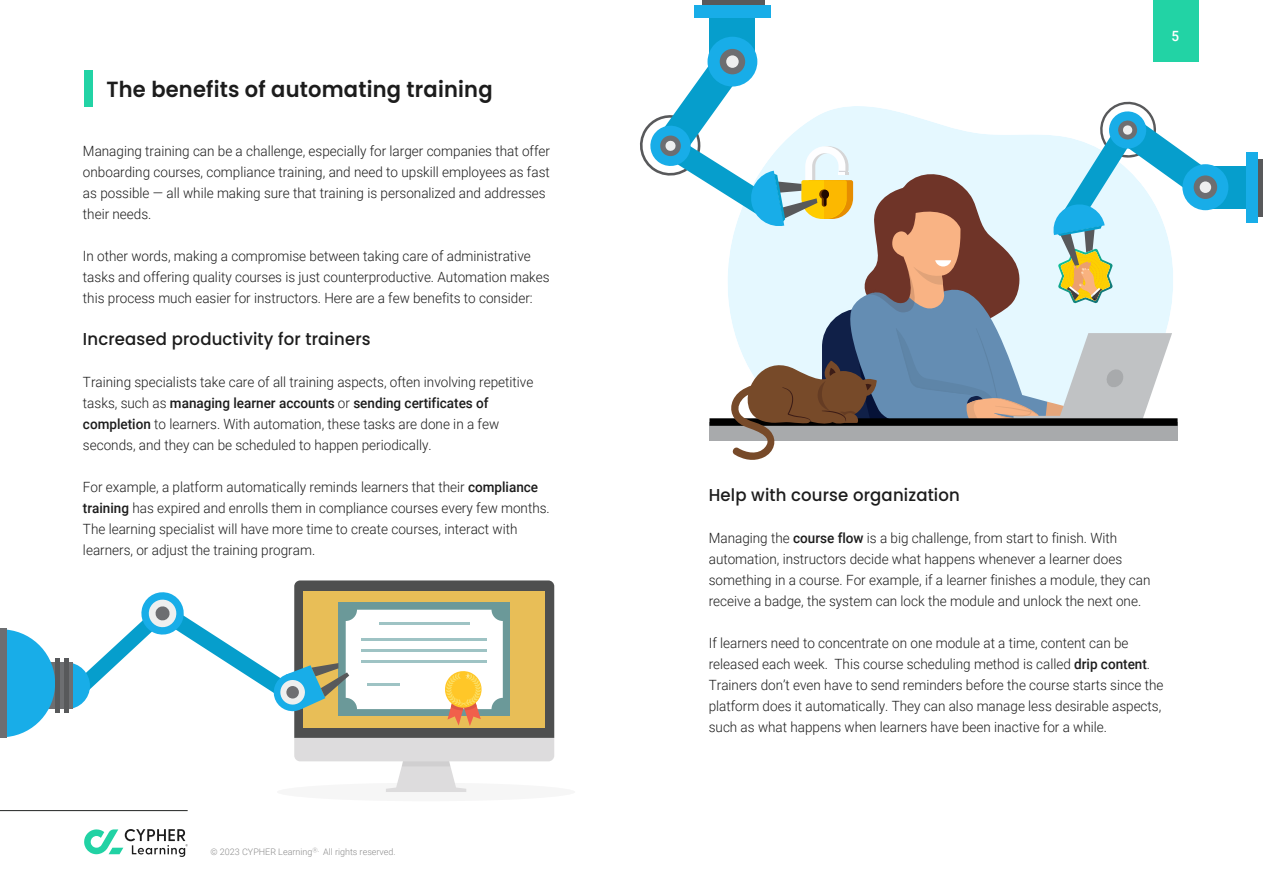
<style>
.page{position:relative;width:1263px;height:893px;background:#fff}
.page>*{position:absolute;margin:0;border:0;box-sizing:border-box;transform-origin:0 0}
.t1{font:600 21.9px "Poppins";letter-spacing:.01em;color:#1c1c1c;scale:.96 1}
.t2{font:500 17.25px "Poppins";letter-spacing:.01em;color:#1c1c1c;scale:.96 1}
.t3{font:300 14.1px/21px "Roboto";color:#1c1c1c;scale:.96 1}
.t4{font:500 14.1px "Roboto";color:#fff;scale:.96 1}
.t5{font:300 9px "Roboto";color:#8c8c8c}
.s1{font-weight:500}
</style>
<div class="page">
<div style="left:277px;top:783px;width:298px;height:18px;background:#f6f6f6;border-radius:50%"></div>
<div style="left:85px;top:71px;width:8px;height:36px;background:#22d3a5"></div>
<div style="left:43px;top:662px;width:47px;height:47px;background:#18ade8;border-radius:50%"></div>
<div style="left:45px;top:662px;width:28px;height:47px;background:#6d6e71"></div>
<svg style="left:81px;top:580px;width:473px;height:212px"></svg>
<svg style="left:6px;top:630px;width:49px;height:107px"></svg>
<div style="left:0;top:629px;width:6px;height:109px;background:#6d6e71"></div>
<hr style="left:64px;top:658px;width:4px;height:55px;background:#58595b">
<div style="left:55px;top:658px;width:5px;height:55px;background:#58595b"></div>
<div style="left:1207px;top:166px;width:41px;height:42px;background:#069ecc"></div>
<div style="left:1182px;top:164px;width:46px;height:46px;background:#18ade8;border-radius:50%"></div>
<svg style="left:1194px;top:175px;width:23px;height:24px"></svg>
<div style="left:1257px;top:160px;width:6px;height:57px;background:#58595b"></div>
<div style="left:1246px;top:152px;width:11px;height:71px;background:#18ade8"></div>
<div style="left:710px;top:15px;width:45px;height:45px;background:#069ecc"></div>
<div style="left:707px;top:37px;width:50px;height:50px;background:#18ade8;border-radius:50%"></div>
<div style="left:720px;top:49px;width:25px;height:25px;background:#6d6e71;border-radius:50%"></div>
<svg style="left:726px;top:55px;width:13px;height:13px"></svg>
<div style="left:703px;top:0;width:62px;height:6px;background:#58595b"></div>
<div style="left:694px;top:6px;width:77px;height:12px;background:#18ade8"></div>
<svg style="left:640px;top:57px;width:570px;height:403px"></svg>
<hr style="left:0;top:810px;width:188px;height:1px;background:#212322">
<div style="left:1153px;top:0;width:45px;height:62px;background:#22d3a5"></div>
<svg style="left:84px;top:829px;width:104px;height:28px"></svg>
<h1 class="t1" style="left:107px;top:76px;width:404px">The benefits of automating training</h1>
<p class="t4" style="left:1171px;top:26px;width:9px">5</p>
<p class="t3" style="left:83px;top:140px;width:488px">Managing training can be a challenge, especially for larger companies that offer onboarding courses, compliance training, and need to upskill employees as fast as possible — all while making sure that training is personalized and addresses their needs.</p>
<p class="t3" style="left:83px;top:245px;width:488px">In other words, making a compromise between taking care of administrative tasks and offering quality courses is just counterproductive. Automation makes this process much easier for instructors. Here are a few benefits to consider:</p>
<p class="t2" style="left:83px;top:329px;width:301px">Increased productivity for trainers</p>
<p class="t3" style="left:83px;top:371px;width:471px">Training specialists take care of all training aspects, often involving repetitive tasks, such as <span class="s1">managing learner accounts</span> or <span class="s1">sending certificates of completion</span> to learners. With automation, these tasks are done in a few seconds, and they can be scheduled to happen periodically.</p>
<p class="t3" style="left:83px;top:476px;width:488px">For example, a platform automatically reminds learners that their <span class="s1">compliance training</span> has expired and enrolls them in compliance courses every few months.<br>The learning specialist will have more time to create courses, interact with learners, or adjust the training program.</p>
<p class="t2" style="left:709px;top:485px;width:263px">Help with course organization</p>
<p class="t3" style="left:709px;top:527px;width:462px">Managing the <span class="s1">course flow</span> is a big challenge, from start to finish. With automation, instructors decide what happens whenever a learner does something in a course. For example, if a learner finishes a module, they can receive a badge, the system can lock the module and unlock the next one.</p>
<p class="t3" style="left:709px;top:632px;width:475px">If learners need to concentrate on one module at a time, content can be released each week. This course scheduling method is called <span class="s1">drip content</span>.<br>Trainers don’t even have to send reminders before the course starts since the platform does it automatically. They can also manage less desirable aspects, such as what happens when learners have been inactive for a while.</p>
<p class="t5" style="left:211px;top:845px;width:187px">© 2023 CYPHER Learning<sup>Ⓡ.</sup> All rights reserved.</p>
</div>
